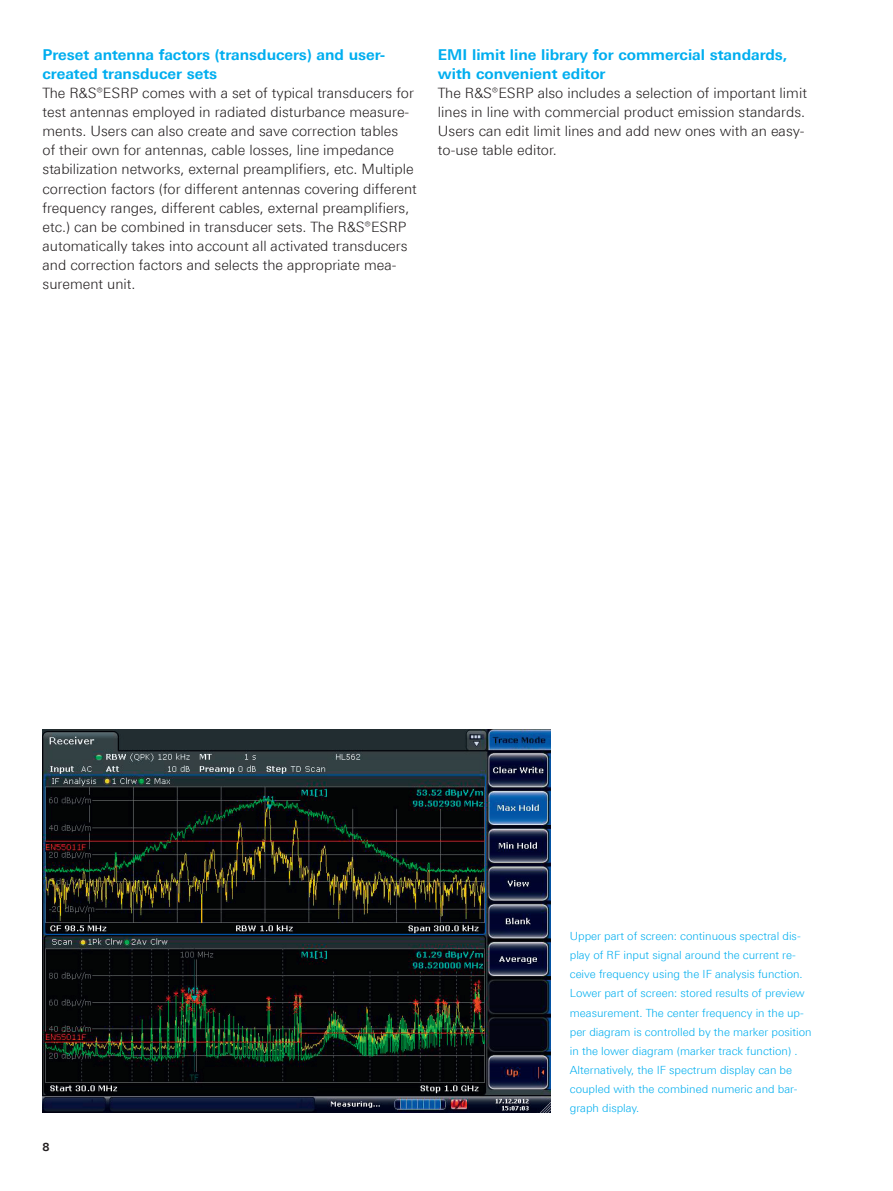
<style>
.page{position:relative;width:893px;height:1191px;background:#fff}
.page>*{position:absolute;margin:0;border:0;box-sizing:border-box;transform-origin:0 0}
.t1{font:700 15px/19.2px "Linotype Univers 630";color:#00aeef}
.t2{font:300 14.25px/19.2px "Linotype Univers 330";color:#231f20}
.t3{font:300 11.25px/19.2px "Linotype Univers 330";color:#00aeef}
.t4{font:700 11.25px "Linotype Univers 630";color:#231f20}
</style>
<div class="page">
<img style="left:43px;top:729px;width:508px;height:383px">
<p class="t1" style="left:43px;top:45px;width:344px">Preset antenna factors (transducers) and user&shy;created transducer sets</p>
<p class="t2" style="left:43px;top:83px;width:376px">The R&amp;S®ESRP comes with a set of typical transducers for test antennas employed in radiated disturbance measure&shy;ments. Users can also create and save correction tables<br>of their own for antennas, cable losses, line impedance stabilization networks, external preamplifiers, etc. Multiple correction factors (for different antennas covering different frequency ranges, different cables, external preamplifiers, etc.) can be combined in transducer sets. The R&amp;S®ESRP automatically takes into account all activated transducers and correction factors and selects the appropriate mea&shy;surement unit.</p>
<p class="t1" style="left:438px;top:45px;width:351px">EMI limit line library for commercial standards, with convenient editor</p>
<p class="t2" style="left:438px;top:83px;width:370px">The R&amp;S®ESRP also includes a selection of important limit lines in line with commercial product emission standards.<br>Users can edit limit lines and add new ones with an easy&shy;to-use table editor.</p>
<p class="t4" style="left:43px;top:1139px;width:9px">8</p>
<p class="t3" style="left:570px;top:926px;width:243px">Upper part of screen: continuous spectral dis&shy;play of RF input signal around the current re&shy;ceive frequency using the IF analysis function.<br>Lower part of screen: stored results of preview measurement. The center frequency in the up&shy;per diagram is controlled by the marker position in the lower diagram (marker track function) .<br>Alternatively, the IF spectrum display can be coupled with the combined numeric and bar&shy;graph display.</p>
</div>
